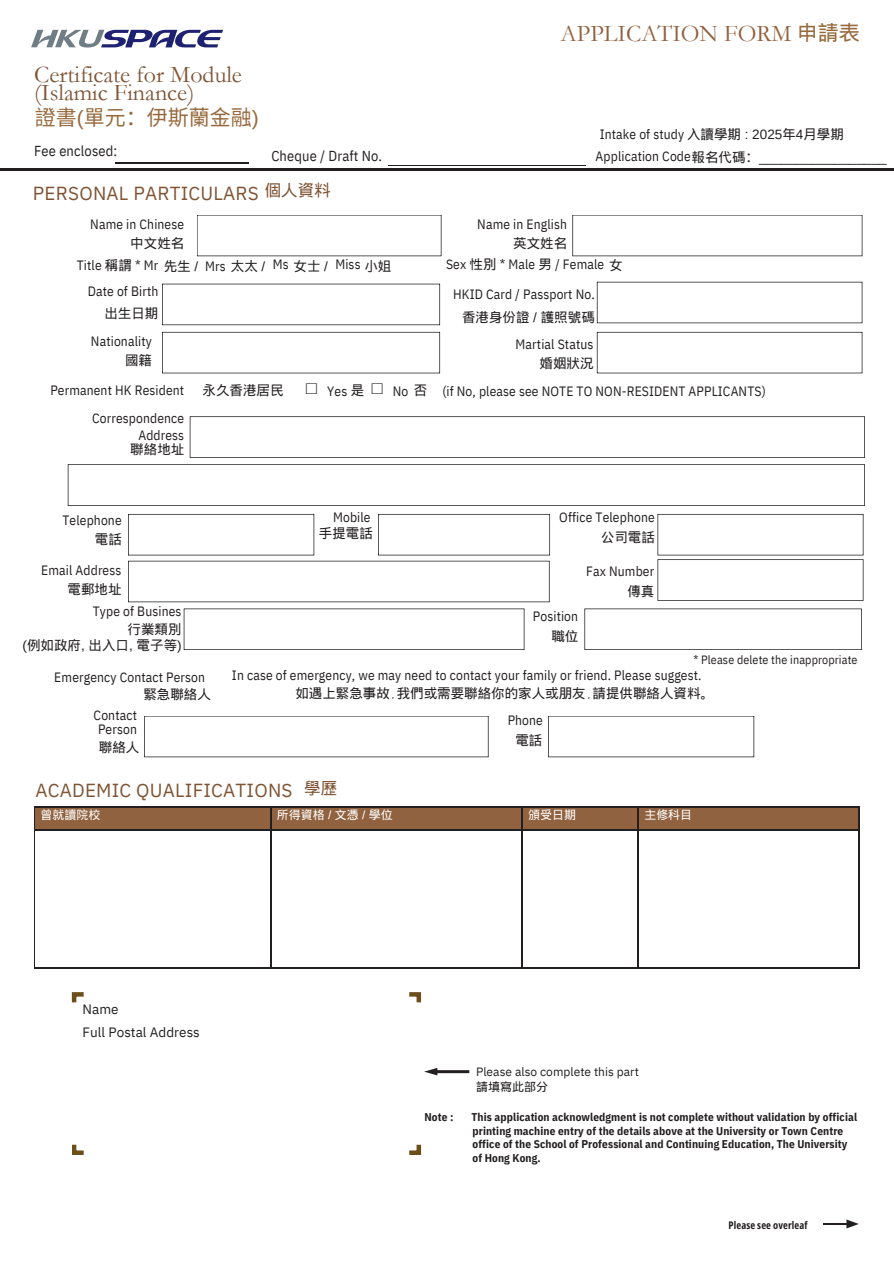
<style>
.page{position:relative;width:894px;height:1264px;background:#fff}
.page>*{position:absolute;margin:0;border:0;box-sizing:border-box;transform-origin:0 0}
.t1{font:24px/18px "Garamond";color:#7e5435}
.t2{font:24px "Garamond";color:#91623f}
.t3{font:21px "Noto Sans CJ Ksc";color:#976a3d}
.t4{font:21px "Wen Quan Yi Micro Hei";color:#976a3d}
.t5{font:18.9px "IBM Plex Sans";letter-spacing:.01em;color:#7e5434}
.t6{font:18px "Arimo";color:#231f20}
.t7{font:16.5px "Wen Quan Yi Micro Hei";color:#7e5434}
.t8{font:14.4px "IBM Plex Sans Cond";letter-spacing:.01em;color:#231f20}
.t9{font:13.5px/19.2px "IBM Plex Sans Cond";letter-spacing:.01em;color:#231f20;text-align:right}
.t10{font:13.5px "Wen Quan Yi Micro Hei";color:#231f20}
.t11{font:13.5px "Arimo";color:#231f20}
.t12{font:13.5px/22.5px "IBM Plex Sans";color:#231f20}
.t13{font:12px "IBM Plex Sans Cond";letter-spacing:.01em;color:#231f20}
.t14{font:12px "IBM Plex Sans";color:#231f20}
.t15{font:12px "Wen Quan Yi Micro Hei";color:#fff}
.t16{font:12px "Wen Quan Yi Micro Hei";color:#231f20}
.t17{font:700 11.25px/13.5px "IBM Plex Sans Cond";letter-spacing:.01em;color:#231f20}
.t18{font:700 10.5px "Open Sans Condensed";letter-spacing:.01em;color:#231f20}
.s1{font-family:"Arimo"}
.s2{font-family:"Wen Quan Yi Micro Hei"}
.s3{font-family:"IBM Plex Sans Cond"}
.s4{font-family:"Noto Sans CJ Ksc"}
</style>
<div class="page">
<svg style="left:72px;top:1144px;width:12px;height:10px"></svg>
<svg style="left:72px;top:992px;width:12px;height:10px"></svg>
<svg style="left:31px;top:30px;width:192px;height:18px"></svg>
<svg style="left:144px;top:716px;width:344px;height:41px"></svg>
<svg style="left:162px;top:284px;width:278px;height:41px"></svg>
<svg style="left:162px;top:332px;width:278px;height:41px"></svg>
<svg style="left:197px;top:215px;width:244px;height:41px"></svg>
<svg style="left:548px;top:716px;width:206px;height:41px"></svg>
<hr style="left:0;top:169px;width:893px;height:1px;background:#231f20">
<hr style="left:116px;top:162px;width:133px;height:1px;background:#231f20">
<hr style="left:388px;top:165px;width:197px;height:1px;background:#231f20">
<svg style="left:572px;top:215px;width:290px;height:41px"></svg>
<svg style="left:596px;top:282px;width:266px;height:41px"></svg>
<svg style="left:596px;top:332px;width:266px;height:41px"></svg>
<svg style="left:190px;top:416px;width:674px;height:42px"></svg>
<svg style="left:68px;top:464px;width:796px;height:42px"></svg>
<svg style="left:184px;top:608px;width:340px;height:42px"></svg>
<svg style="left:128px;top:514px;width:422px;height:88px"></svg>
<svg style="left:657px;top:514px;width:206px;height:86px"></svg>
<svg style="left:584px;top:608px;width:277px;height:42px"></svg>
<hr style="left:823px;top:1222px;width:26px;height:2px;background:#231f20">
<svg style="left:846px;top:1219px;width:12px;height:9px"></svg>
<svg style="left:424px;top:1068px;width:45px;height:7px"></svg>
<svg style="left:409px;top:992px;width:12px;height:10px"></svg>
<svg style="left:409px;top:1144px;width:12px;height:10px"></svg>
<svg style="left:34px;top:806px;width:825px;height:24px;background:#82593a"></svg>
<hr style="left:34px;top:830px;width:237px;height:1px;background:#231f20">
<hr style="left:34px;top:830px;width:1px;height:137px;background:#231f20">
<hr style="left:271px;top:830px;width:251px;height:1px;background:#231f20">
<hr style="left:270px;top:830px;width:1px;height:137px;background:#231f20">
<hr style="left:522px;top:830px;width:116px;height:1px;background:#231f20">
<hr style="left:521px;top:830px;width:1px;height:137px;background:#231f20">
<hr style="left:638px;top:830px;width:221px;height:1px;background:#231f20">
<hr style="left:637px;top:830px;width:1px;height:137px;background:#231f20">
<hr style="left:858px;top:830px;width:1px;height:137px;background:#231f20">
<hr style="left:34px;top:967px;width:237px;height:1px;background:#231f20">
<hr style="left:271px;top:967px;width:251px;height:1px;background:#231f20">
<hr style="left:522px;top:967px;width:116px;height:1px;background:#231f20">
<hr style="left:638px;top:967px;width:221px;height:1px;background:#231f20">
<h1 class="t2" style="left:560px;top:20px;width:232px">APPLICATION FORM</h1>
<h2 class="t4" style="left:796px;top:20px;width:64px">申請表</h2>
<h6 class="t1" style="left:34px;top:66px;width:209px">Certificate for Module (Islamic Finance)</h6>
<p class="t3" style="left:35px;top:101px;width:225px">證書<span class="s1">(</span>單元：伊斯蘭金融<span class="s1">)</span></p>
<h6 class="t8" style="left:34px;top:142px;width:84px">Fee enclosed:</h6>
<h4 class="t8" style="left:271px;top:147px;width:112px">Cheque / Draft No.</h4>
<p class="t9" style="left:599px;top:124px;width:246px">Intake of study <span class="s2">入讀學期</span> <span class="s1">: 2025</span><span class="s2">年</span><span class="s1">4</span><span class="s2">月學期</span></p>
<h6 class="t11" style="left:595px;top:150px;width:292px"><span class="s3">Application Code</span><span class="s2">報名代碼</span><span class="s4">：</span>_________________</h6>
<h6 class="t7" style="left:265px;top:181px;width:67px">個人資料</h6>
<h6 class="t5" style="left:33px;top:180px;width:227px">PERSONAL PARTICULARS</h6>
<h6 class="t9" style="left:90px;top:214px;width:95px">Name in Chinese<span class="s2">中文姓名</span></h6>
<p class="t9" style="left:477px;top:214px;width:91px">Name in English<span class="s2">英文姓名</span></p>
<h6 class="t9" style="left:77px;top:252px;width:83px;line-height:25.8px">Title <span class="s2">稱謂</span> * Mr<br>Date of Birth</h6>
<h6 class="t10" style="left:104px;top:305px;width:55px">出生日期</h6>
<p class="t10" style="left:164px;top:258px;width:36px">先生 <span class="s1">/</span></p>
<h6 class="t9" style="left:205px;top:256px;width:62px">Mrs <span class="s2">太太</span> <span class="s1">/</span></h6>
<h6 class="t9" style="left:272px;top:254px;width:17px">Ms</h6>
<h6 class="t10" style="left:293px;top:258px;width:36px">女士<span class="s1">/</span></h6>
<p class="t9" style="left:335px;top:254px;width:27px">Miss</p>
<h6 class="t10" style="left:364px;top:258px;width:28px">小姐</h6>
<h6 class="t9" style="left:446px;top:254px;width:178px">Sex <span class="s2">性別</span> * Male <span class="s2">男</span> / Female <span class="s2">女</span></h6>
<h6 class="t9" style="left:453px;top:282px;width:143px;line-height:23.7px">HKID Card / Passport No.<span class="s2">香港身份證</span> <span class="s1">/</span> <span class="s2">護照號碼</span></h6>
<h6 class="t9" style="left:91px;top:331px;width:63px">Nationality<span class="s2">國籍</span></h6>
<h6 class="t9" style="left:515px;top:334px;width:79px">Martial Status<span class="s2">婚姻狀況</span></h6>
<h3 class="t9" style="left:50px;top:376px;width:135px;line-height:28.2px">Permanent HK Resident<br>Correspondence</h3>
<h3 class="t9" style="left:130px;top:428px;width:55px;line-height:13.5px;text-align:center">Address<span class="s2">聯絡地址</span></h3>
<h6 class="t10" style="left:202px;top:383px;width:82px">永久香港居民</h6>
<p class="t6" style="left:306px;top:378px;width:12px">□</p>
<p class="t6" style="left:371px;top:378px;width:12px">□</p>
<h6 class="t9" style="left:327px;top:381px;width:39px">Yes <span class="s2">是</span></h6>
<h6 class="t9" style="left:392px;top:381px;width:36px">No <span class="s2">否</span></h6>
<p class="t9" style="left:442px;top:381px;width:325px">(if No, please see NOTE TO NON-RESIDENT APPLICANTS)</p>
<h6 class="t9" style="left:62px;top:510px;width:61px">Telephone<span class="s2">電話</span></h6>
<h6 class="t9" style="left:333px;top:507px;width:39px">Mobile</h6>
<h6 class="t10" style="left:319px;top:525px;width:55px">手提電話</h6>
<p class="t9" style="left:559px;top:507px;width:97px">Office Telephone<span class="s2">公司電話</span></p>
<h6 class="t9" style="left:41px;top:560px;width:82px">Email Address<span class="s2">電郵地址</span></h6>
<h6 class="t9" style="left:586px;top:561px;width:70px">Fax Number<span class="s2">傳真</span></h6>
<h6 class="t9" style="left:93px;top:602px;width:90px;line-height:18px">Type of Busines<span class="s2">行業類別</span></h6>
<h6 class="t10" style="left:23px;top:637px;width:160px"><span class="s1">(</span>例如政府<span class="s1">,</span> 出入口<span class="s1">,</span> 電子等<span class="s1">)</span></h6>
<p class="t9" style="left:532px;top:606px;width:47px">Position<span class="s2">職位</span></p>
<h6 class="t13" style="left:693px;top:651px;width:165px">* Please delete the inappropriate</h6>
<h5 class="t9" style="left:54px;top:667px;width:152px">Emergency Contact Person</h5>
<h6 class="t10" style="left:143px;top:686px;width:69px">緊急聯絡人</h6>
<h6 class="t9" style="left:94px;top:707px;width:45px;line-height:14.7px;text-align:center">Contact<br>Person</h6>
<p class="t10" style="left:99px;top:739px;width:42px">聯絡人</p>
<h6 class="t9" style="left:232px;top:665px;width:471px">In case of emergency, we may need to contact your family or friend. Please suggest.</h6>
<h6 class="t10" style="left:295px;top:685px;width:420px">如遇上緊急事故﹐我們或需要聯絡你的家人或朋友﹐請提供聯絡人資料。</h6>
<h6 class="t9" style="left:507px;top:710px;width:37px;text-align:center">Phone<span class="s2">電話</span></h6>
<h6 class="t5" style="left:35px;top:777px;width:258px">ACADEMIC QUALIFICATIONS</h6>
<h6 class="t7" style="left:304px;top:778px;width:34px">學歷</h6>
<p class="t15" style="left:40px;top:807px;width:61px">曾就讀院校</p>
<p class="t15" style="left:277px;top:807px;width:117px">所得資格 <span class="s1">/</span> 文憑 <span class="s1">/</span> 學位</p>
<p class="t15" style="left:528px;top:807px;width:49px">頒受日期</p>
<p class="t15" style="left:644px;top:807px;width:49px">主修科目</p>
<p class="t12" style="left:83px;top:997px;width:119px">Name<br>Full Postal Address</p>
<h6 class="t14" style="left:476px;top:1063px;width:164px">Please also complete this part</h6>
<h6 class="t16" style="left:476px;top:1079px;width:73px">請填寫此部分</h6>
<h6 class="t17" style="left:424px;top:1110px;width:31px">Note :</h6>
<h6 class="t17" style="left:471px;top:1110px;width:387px">This application acknowledgment is not complete without validation by official</h6>
<h6 class="t17" style="left:472px;top:1123px;width:376px">printing machine entry of the details above at the University or Town Centre office of the School of Professional and Continuing Education, The University of Hong Kong.</h6>
<p class="t18" style="left:728px;top:1217px;width:80px">Please see overleaf</p>
</div>
